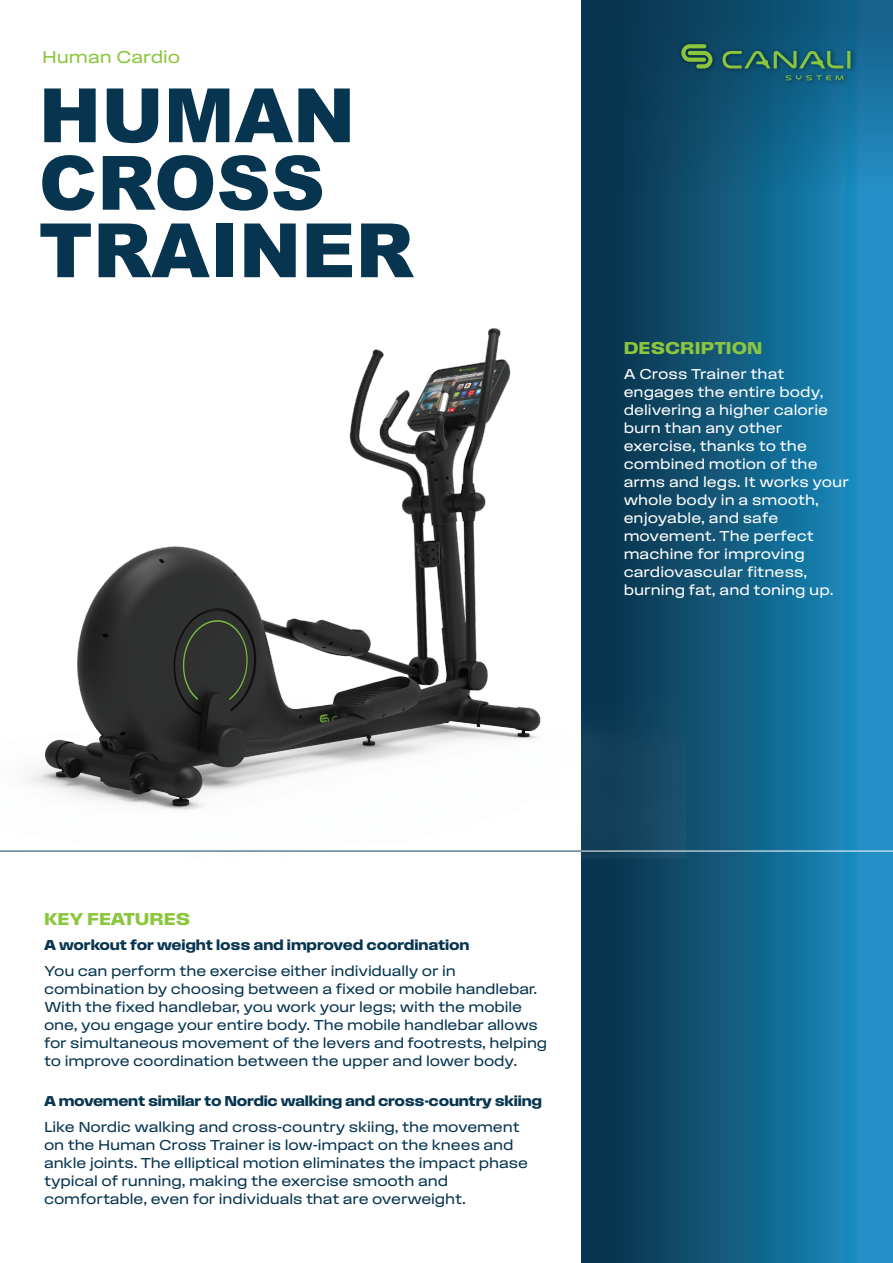
<style>
.page{position:relative;width:893px;height:1263px;background:#fff}
.page>*{position:absolute;margin:0;border:0;box-sizing:border-box;transform-origin:0 0}
.t1{font:900 75px/67.5px "Arial";color:#073550}
.t2{font:18px "Field Gothic No.74 Demi Wide";color:#8bc63e}
.t3{font:18px "Field Gothic No.72 Reg Wide";color:#8bc63e}
.t4{font:15px/18px "Field Gothic No.72 Reg Wide";letter-spacing:-.01em;color:#073550}
.t5{font:15px/18px "Field Gothic No.72 Reg Wide";color:#fff}
.t6{font:15px "Field Gothic No.74 Demi Wide";letter-spacing:-.02em;color:#073550}
</style>
<div class="page">
<div style="left:581px;top:0;width:312px;height:1263px;background:linear-gradient(to right,#062b40,#2195cc)"></div>
<svg style="left:581px;top:0;width:312px;height:213px;background:#0f5477"></svg>
<hr style="left:581px;top:851px;width:312px;height:1px;background:#fff">
<img style="left:675px;top:39px;width:183px;height:49px">
<svg style="left:722px;top:51px;width:128px;height:17px;background:#36765f"></svg>
<svg style="left:681px;top:44px;width:31px;height:24px"></svg>
<svg style="left:785px;top:75px;width:59px;height:5px"></svg>
<img style="left:0;top:277px;width:686px;height:581px">
<p class="t3" style="left:42px;top:47px;width:140px">Human Cardio</p>
<h1 class="t1" style="left:39px;top:79px;width:376px">HUMAN<br>CROSS<br>TRAINER</h1>
<p class="t2" style="left:624px;top:338px;width:140px">DESCRIPTION</p>
<p class="t5" style="left:624px;top:365px;width:227px">A Cross Trainer that engages the entire body, delivering a higher calorie burn than any other exercise, thanks to the combined motion of the arms and legs. It works your whole body in a smooth, enjoyable, and safe movement. The perfect machine for improving cardiovascular fitness, burning fat, and toning up.</p>
<p class="t2" style="left:44px;top:909px;width:148px">KEY FEATURES</p>
<p class="t6" style="left:44px;top:937px;width:427px">A workout for weight loss and improved coordination</p>
<p class="t4" style="left:44px;top:961px;width:505px">You can perform the exercise either individually or in combination by choosing between a fixed or mobile handlebar.<br>With the fixed handlebar, you work your legs; with the mobile one, you engage your entire body. The mobile handlebar allows for simultaneous movement of the levers and footrests, helping to improve coordination between the upper and lower body.</p>
<p class="t6" style="left:44px;top:1093px;width:500px">A movement similar to Nordic walking and cross-country skiing</p>
<p class="t4" style="left:44px;top:1117px;width:485px">Like Nordic walking and cross-country skiing, the movement on the Human Cross Trainer is low-impact on the knees and ankle joints. The elliptical motion eliminates the impact phase typical of running, making the exercise smooth and comfortable, even for individuals that are overweight.</p>
</div>
